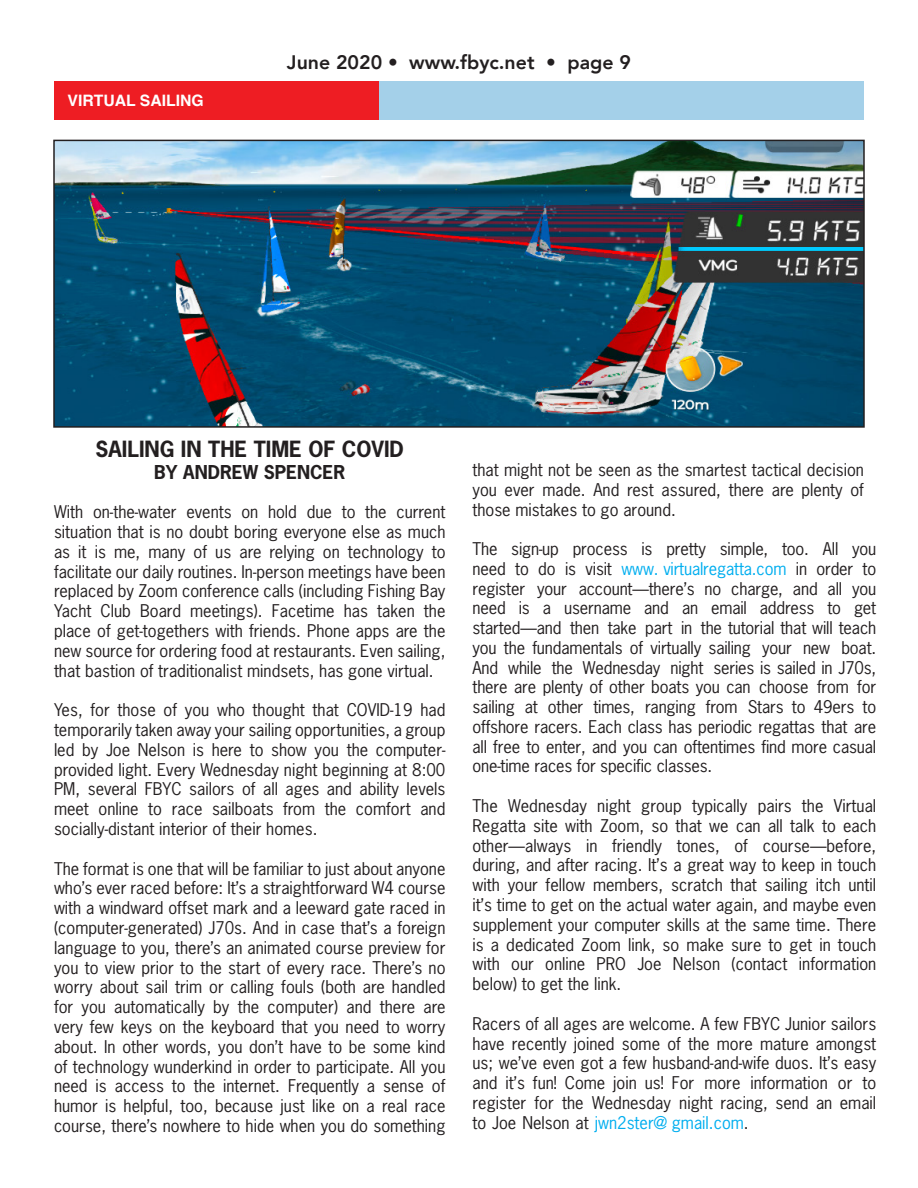
<style>
.page{position:relative;width:918px;height:1188px;background:#fff}
.page>*{position:absolute;margin:0;border:0;box-sizing:border-box;transform-origin:0 0}
.t1{font:700 21px "News Gothic Std";color:#231f20}
.t2{font:800 19.5px "Avenir";color:#231f20}
.t3{font:700 18px "News Gothic Std";color:#231f20}
.t4{font:16.5px/19.8px "News Gothic Std";color:#231f20;text-align:justify}
.Arial-rev{font:700 15.75px "Helvetica";color:#fff}
.s1{color:#00aeef}
</style>
<div class="page">
<div style="left:54px;top:81px;width:326px;height:39px;background:#ee1d23"></div>
<div style="left:380px;top:81px;width:484px;height:39px;background:#a4d0e9"></div>
<img style="left:56px;top:143px;width:806px;height:282px">
<div style="left:53px;top:140px;width:812px;height:288px;border:2px solid #231f20"></div>
<p class="Arial-rev" style="left:68px;top:88px;width:138px">VIRTUAL SAILING</p>
<p class="t2" style="left:287px;top:47px;width:346px">June 2020 • www.fbyc.net • page 9</p>
<p class="t1" style="left:96px;top:435px;width:310px">SAILING IN THE TIME OF COVID</p>
<p class="t3" style="left:154px;top:460px;width:192px">BY ANDREW SPENCER</p>
<p class="t4" style="left:54px;top:502px;width:393px">With on-the-water events on hold due to the current situation that is no doubt boring everyone else as much as it is me, many of us are relying on technology to facilitate our daily routines. In-person meetings have been replaced by Zoom conference calls (including Fishing Bay Yacht Club Board meetings). Facetime has taken the place of get-togethers with friends. Phone apps are the new source for ordering food at restaurants. Even sailing, that bastion of traditionalist mindsets, has gone virtual.</p>
<p class="t4" style="left:54px;top:700px;width:393px">Yes, for those of you who thought that COVID-19 had temporarily taken away your sailing opportunities, a group led by Joe Nelson is here to show you the computer&shy;provided light. Every Wednesday night beginning at 8:00<br>PM, several FBYC sailors of all ages and ability levels meet online to race sailboats from the comfort and socially-distant interior of their homes.</p>
<p class="t4" style="left:54px;top:858px;width:393px">The format is one that will be familiar to just about anyone who’s ever raced before: It’s a straightforward W4 course with a windward offset mark and a leeward gate raced in (computer-generated) J70s. And in case that’s a foreign language to you, there’s an animated course preview for you to view prior to the start of every race. There’s no worry about sail trim or calling fouls (both are handled for you automatically by the computer) and there are very few keys on the keyboard that you need to worry about. In other words, you don’t have to be some kind of technology wunderkind in order to participate. All you need is access to the internet. Frequently a sense of humor is helpful, too, because just like on a real race course, there’s nowhere to hide when you do something</p>
<p class="t4" style="left:472px;top:460px;width:393px">that might not be seen as the smartest tactical decision you ever made. And rest assured, there are plenty of those mistakes to go around.</p>
<p class="t4" style="left:472px;top:539px;width:405px">The sign-up process is pretty simple, too. All you need to do is visit <span class="s1">www. virtualregatta.com</span> in order to register your account—there’s no charge, and all you need is a username and an email address to get started—and then take part in the tutorial that will teach you the fundamentals of virtually sailing your new boat.<br>And while the Wednesday night series is sailed in J70s, there are plenty of other boats you can choose from for sailing at other times, ranging from Stars to 49ers to offshore racers. Each class has periodic regattas that are all free to enter, and you can oftentimes find more casual one-time races for specific classes.</p>
<p class="t4" style="left:472px;top:796px;width:405px">The Wednesday night group typically pairs the Virtual Regatta site with Zoom, so that we can all talk to each other—always in friendly tones, of course—before, during, and after racing. It’s a great way to keep in touch with your fellow members, scratch that sailing itch until it’s time to get on the actual water again, and maybe even supplement your computer skills at the same time. There is a dedicated Zoom link, so make sure to get in touch with our online PRO Joe Nelson (contact information below) to get the link.</p>
<p class="t4" style="left:472px;top:1014px;width:405px">Racers of all ages are welcome. A few FBYC Junior sailors have recently joined some of the more mature amongst us; we’ve even got a few husband-and-wife duos. It’s easy and it’s fun! Come join us! For more information or to register for the Wednesday night racing, send an email to Joe Nelson at <span class="s1">jwn2ster@ gmail.com</span>.</p>
</div>
